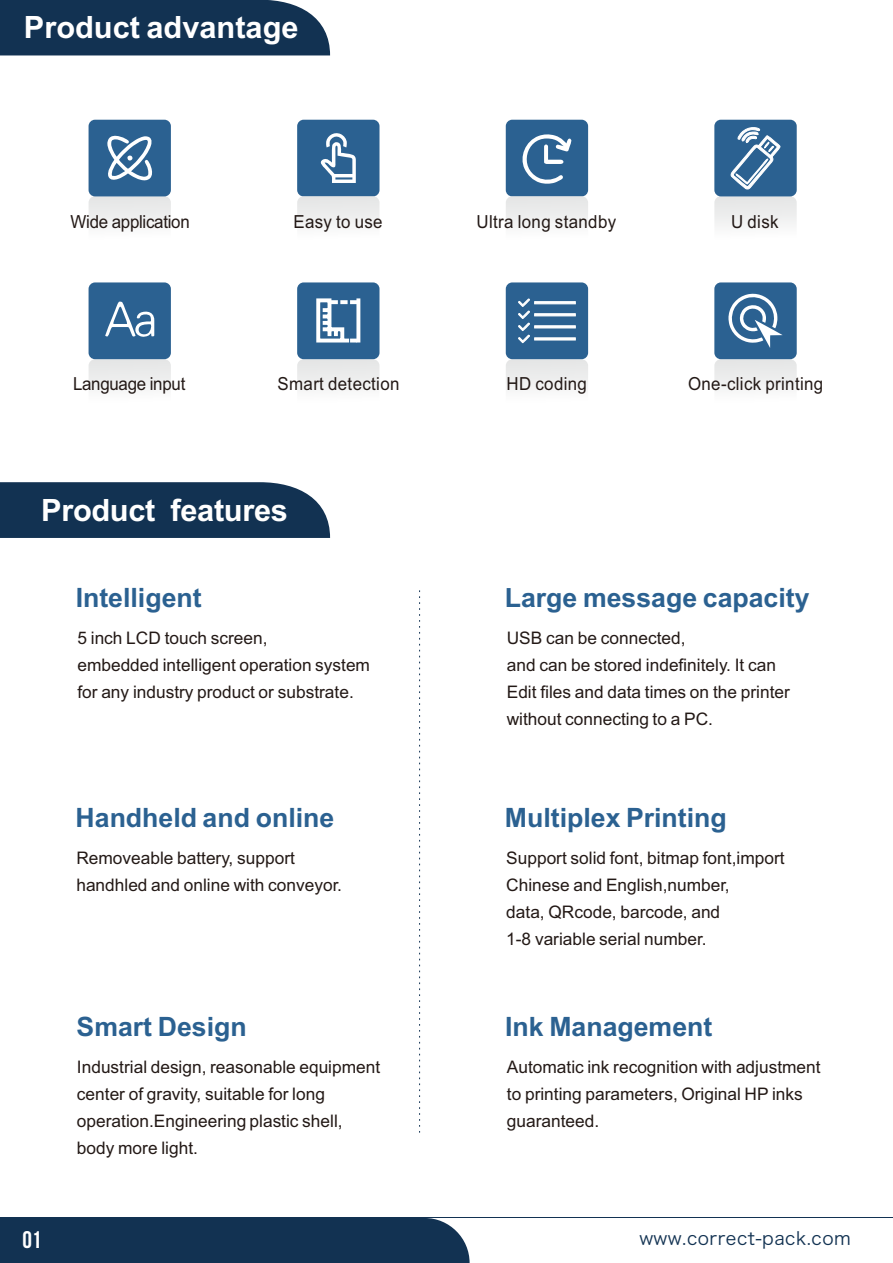
<style>
.page{position:relative;width:893px;height:1263px;background:#fff}
.page>*{position:absolute;margin:0;border:0;box-sizing:border-box;transform-origin:0 0}
.t1{font:700 30.75px "Arial";color:#fff}
.t2{font:700 26.7px "Arial";color:#2b6191}
.t3{font:24px "Bebas Neue";color:#fff}
.t4{font:18px "Arial";letter-spacing:.02em;color:#231916;scale:.94 1}
.t5{font:18px "Arial";letter-spacing:-.015em;color:#231916;scale:.94 1}
.t6{font:18px "Hiragino Sans GB W3";letter-spacing:.025em;color:#123252}
.t7{font:17.25px/27px "Arial";color:#231916}
</style>
<div class="page">
<div style="left:0;top:0;width:330px;height:55px;background:#123252"></div>
<svg style="left:419px;top:590px;width:1px;height:543px"></svg>
<svg style="left:0;top:482px;width:330px;height:56px;background:#1b3a59"></svg>
<div style="left:714px;top:120px;width:83px;height:76px;background:#2b6191;border-radius:6px"></div>
<svg style="left:730px;top:127px;width:50px;height:63px"></svg>
<div style="left:89px;top:120px;width:82px;height:76px;background:#2b6191;border-radius:6px"></div>
<svg style="left:107px;top:135px;width:45px;height:46px"></svg>
<div style="left:297px;top:120px;width:82px;height:76px;background:#2b6191;border-radius:6px"></div>
<svg style="left:320px;top:133px;width:36px;height:50px"></svg>
<div style="left:89px;top:282px;width:82px;height:77px;background:#2b6191;border-radius:6px"></div>
<svg style="left:105px;top:302px;width:49px;height:35px"></svg>
<div style="left:297px;top:282px;width:82px;height:77px;background:#2b6191;border-radius:6px"></div>
<svg style="left:316px;top:298px;width:45px;height:45px"></svg>
<div style="left:506px;top:282px;width:82px;height:77px;background:#2b6191;border-radius:6px"></div>
<svg style="left:518px;top:298px;width:58px;height:46px"></svg>
<div style="left:506px;top:120px;width:82px;height:76px;background:#2b6191;border-radius:6px"></div>
<svg style="left:522px;top:134px;width:49px;height:50px"></svg>
<div style="left:714px;top:282px;width:83px;height:77px;background:#2b6191;border-radius:6px"></div>
<svg style="left:728px;top:293px;width:55px;height:55px"></svg>
<hr style="left:0;top:1217px;width:893px;height:1px;background:#123252">
<div style="left:0;top:1218px;width:470px;height:45px;background:#123252"></div>
<h1 class="t1" style="left:24px;top:16px;width:276px">Product advantage</h1>
<p class="t5" style="left:71px;top:214px;width:128px">Wide application</p>
<p class="t4" style="left:293px;top:214px;width:96px">Easy to use</p>
<p class="t4" style="left:731px;top:214px;width:52px">U disk</p>
<p class="t4" style="left:477px;top:214px;width:150px">Ultra long standby</p>
<p class="t5" style="left:73px;top:377px;width:121px">Language input</p>
<p class="t4" style="left:278px;top:377px;width:131px">Smart detection</p>
<p class="t4" style="left:507px;top:377px;width:87px">HD coding</p>
<h1 class="t1" style="left:41px;top:499px;width:248px">Product features</h1>
<p class="t4" style="left:688px;top:377px;width:145px">One-click printing</p>
<h2 class="t2" style="left:76px;top:588px;width:127px">Intelligent</h2>
<p class="t7" style="left:77px;top:626px;width:294px">5 inch LCD touch screen,<br>embedded intelligent operation system for any industry product or substrate.</p>
<h2 class="t2" style="left:76px;top:808px;width:260px">Handheld and online</h2>
<p class="t7" style="left:76px;top:846px;width:267px">Removeable battery, support handhled and online with conveyor.</p>
<h2 class="t2" style="left:77px;top:1016px;width:172px">Smart Design</h2>
<p class="t7" style="left:77px;top:1055px;width:305px">Industrial design, reasonable equipment center of gravity, suitable for long operation.Engineering plastic shell, body more light.</p>
<h2 class="t2" style="left:505px;top:588px;width:306px">Large message capacity</h2>
<p class="t7" style="left:507px;top:626px;width:285px">USB can be connected,<br>and can be stored indefinitely. It can<br>Edit files and data times on the printer without connecting to a PC.</p>
<h2 class="t2" style="left:505px;top:808px;width:223px">Multiplex Printing</h2>
<p class="t7" style="left:506px;top:846px;width:280px">Support solid font, bitmap font,import<br>Chinese and English,number,<br>data, QRcode, barcode, and<br>1-8 variable serial number.</p>
<h2 class="t2" style="left:505px;top:1017px;width:209px">Ink Management</h2>
<p class="t7" style="left:507px;top:1055px;width:315px">Automatic ink recognition with adjustment to printing parameters, Original HP inks guaranteed.</p>
<h3 class="t3" style="left:22px;top:1230px;width:21px">01</h3>
<p class="t6" style="left:639px;top:1229px;width:213px">www.correct-pack.com</p>
</div>
